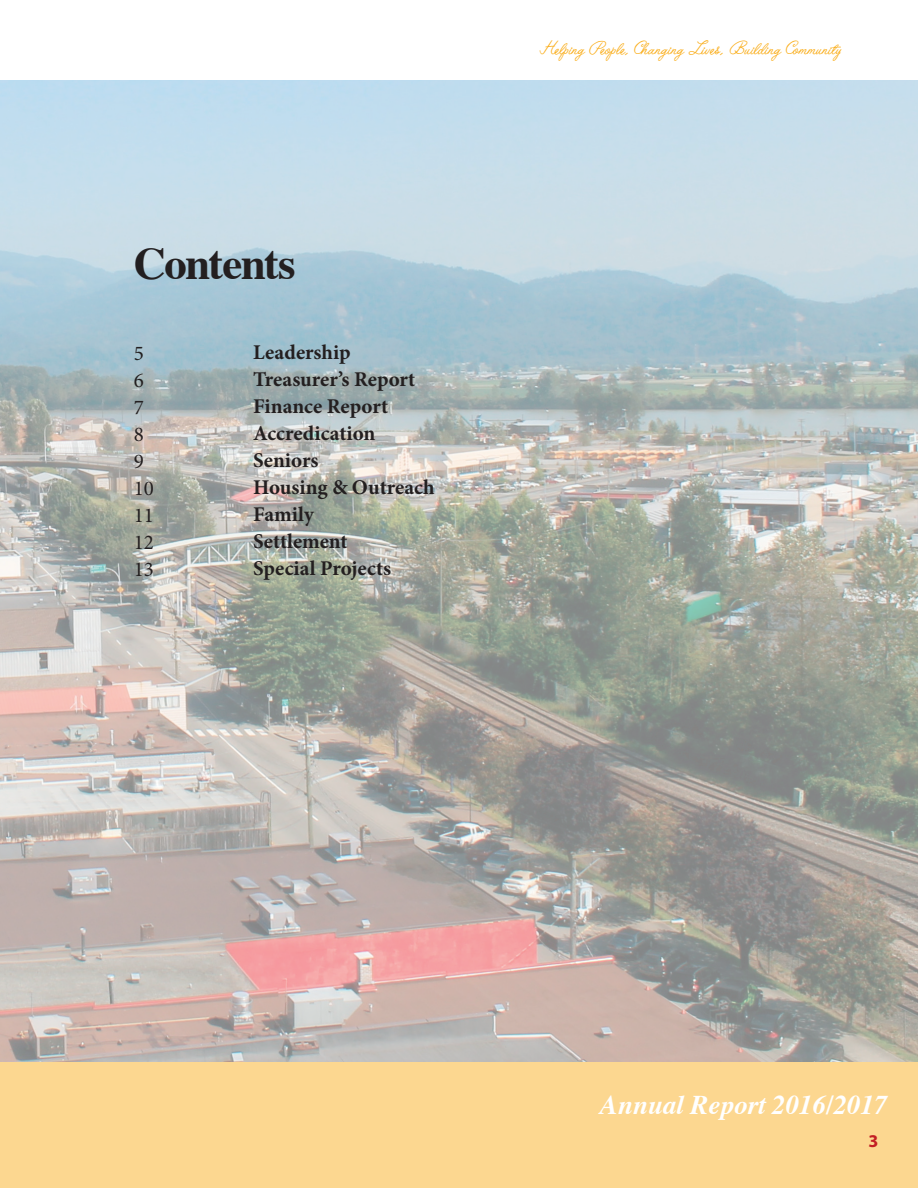
<style>
.page{position:relative;width:918px;height:1188px;background:#fff}
.page>*{position:absolute;margin:0;border:0;box-sizing:border-box;transform-origin:0 0}
.t1{font:700 45px "Times";letter-spacing:-.035em;color:#231f20}
.t2{font:italic 700 27px "Times";color:#fff}
.t3{font:700 21px/27px "Minion Pro";color:#231f20}
.t4{font:21px "Daniel Script";color:#faad19}
.t5{font:21px/27px "Minion Pro";color:#231f20}
.t6{font:700 18px "Myriad Pro";color:#c31f24}
</style>
<div class="page">
<div style="left:0;top:1062px;width:918px;height:126px;background:#fcd790"></div>
<img style="left:0;top:80px;width:918px;height:982px">
<h1 class="t1" style="left:134px;top:221px;width:163px">Contents</h1>
<p class="t5" style="left:134px;top:340px;width:22px">5<br>6<br>7<br>8<br>9<br>10<br>11<br>12<br>13</p>
<p class="t3" style="left:253px;top:338px;width:183px">Leadership<br>Treasurer’s Report<br>Finance Report<br>Accredication<br>Seniors<br>Housing &amp; Outreach<br>Family<br>Settlement<br>Special Projects</p>
<p class="t4" style="left:537px;top:35px;width:305px">Helping People, Changing Lives, Building Community</p>
<p class="t2" style="left:600px;top:1079px;width:290px">Annual Report 2016/2017</p>
<p class="t6" style="left:868px;top:1129px;width:11px">3</p>
</div>
